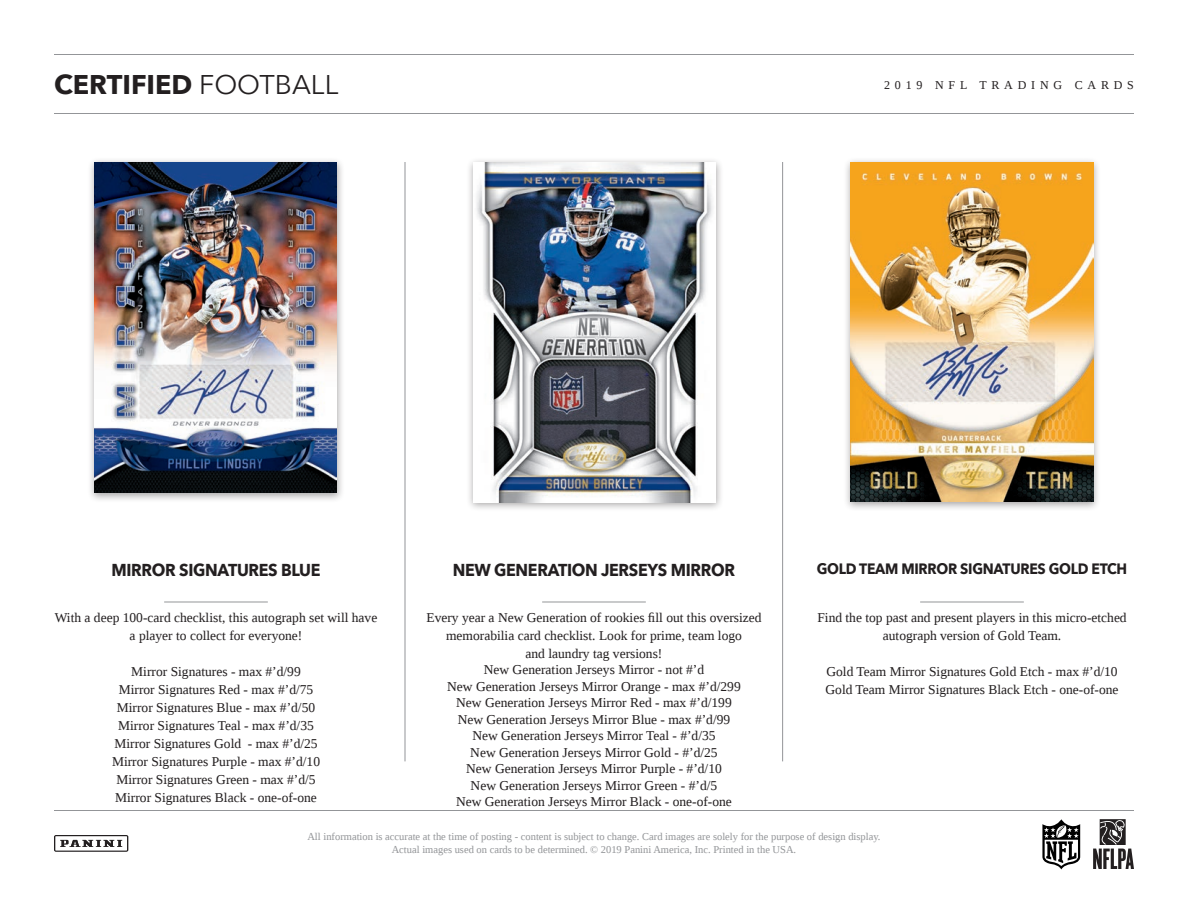
<style>
.page{position:relative;width:1188px;height:918px;background:#fff}
.page>*{position:absolute;margin:0;border:0;box-sizing:border-box;transform-origin:0 0}
.t1{font:700 27px "Avenir Next";color:#231f20}
.t2{font:700 17.25px "Avenir Next";letter-spacing:-.02em;color:#231f20;scale:.93 1}
.t3{font:700 15px "Avenir Next";letter-spacing:-.02em;color:#231f20;scale:.93 1}
.t4{font:13.5px/18px "Liberation Serif";color:#231f20;text-align:center}
.t5{font:12px "Liberation Serif";letter-spacing:.4em;color:#231f20}
.t6{font:10.5px/12.6px "Liberation Serif";color:#939598;text-align:center}
.s1{font-weight:400}
</style>
<div class="page">
<hr style="left:405px;top:162px;width:1px;height:599px;background:#939598">
<hr style="left:782px;top:162px;width:1px;height:599px;background:#939598">
<hr style="left:164px;top:602px;width:104px;height:1px;background:#939598">
<hr style="left:542px;top:602px;width:104px;height:1px;background:#939598">
<hr style="left:920px;top:602px;width:104px;height:1px;background:#939598">
<hr style="left:54px;top:113px;width:1080px;height:1px;background:#939598">
<hr style="left:54px;top:54px;width:1080px;height:1px;background:#939598">
<hr style="left:54px;top:810px;width:1080px;height:1px;background:#939598">
<svg style="left:54px;top:835px;width:74px;height:17px"></svg>
<svg style="left:1093px;top:819px;width:41px;height:50px"></svg>
<svg style="left:1042px;top:819px;width:39px;height:51px"></svg>
<div style="left:87px;top:157px;width:258px;height:346px;background:#231f20;opacity:.4"></div>
<img style="left:95px;top:162px;width:242px;height:331px">
<div style="left:843px;top:157px;width:258px;height:354px;background:#231f20;opacity:.4"></div>
<img style="left:851px;top:162px;width:242px;height:340px">
<div style="left:466px;top:157px;width:257px;height:355px;background:#231f20;opacity:.4"></div>
<img style="left:474px;top:163px;width:242px;height:339px">
<h1 class="t1" style="left:54px;top:68px;width:286px">CERTIFIED <span class="s1">FOOTBALL</span></h1>
<p class="t5" style="left:884px;top:77px;width:251px">2019 NFL TRADING CARDS</p>
<p class="t2" style="left:112px;top:560px;width:226px">MIRROR SIGNATURES BLUE</p>
<p class="t3" style="left:817px;top:560px;width:335px">GOLD TEAM MIRROR SIGNATURES GOLD ETCH</p>
<p class="t4" style="left:55px;top:608px;width:324px">With a deep 100-card checklist, this autograph set will have</p>
<p class="t4" style="left:130px;top:626px;width:174px">a player to collect for everyone!</p>
<p class="t4" style="left:131px;top:662px;width:171px">Mirror Signatures - max #’d/99</p>
<p class="t4" style="left:119px;top:680px;width:196px">Mirror Signatures Red - max #’d/75</p>
<p class="t4" style="left:117px;top:698px;width:200px">Mirror Signatures Blue - max #’d/50</p>
<p class="t4" style="left:118px;top:716px;width:197px">Mirror Signatures Teal - max #’d/35</p>
<p class="t4" style="left:114px;top:734px;width:205px">Mirror Signatures Gold - max #’d/25</p>
<p class="t4" style="left:112px;top:752px;width:210px">Mirror Signatures Purple - max #’d/10</p>
<p class="t4" style="left:117px;top:770px;width:201px">Mirror Signatures Green - max #’d/5</p>
<p class="t4" style="left:115px;top:788px;width:203px">Mirror Signatures Black - one-of-one</p>
<p class="t2" style="left:453px;top:560px;width:305px">NEW GENERATION JERSEYS MIRROR</p>
<p class="t4" style="left:426px;top:608px;width:337px">Every year a New Generation of rookies fill out this oversized memorabilia card checklist. Look for prime, team logo</p>
<p class="t4" style="left:526px;top:644px;width:138px">and laundry tag versions!</p>
<p class="t4" style="left:484px;top:661px;width:222px">New Generation Jerseys Mirror - not #’d</p>
<p class="t4" style="left:447px;top:677px;width:295px">New Generation Jerseys Mirror Orange - max #’d/299</p>
<p class="t4" style="left:456px;top:694px;width:277px">New Generation Jerseys Mirror Red - max #’d/199</p>
<p class="t4" style="left:458px;top:710px;width:274px">New Generation Jerseys Mirror Blue - max #’d/99</p>
<p class="t4" style="left:472px;top:727px;width:245px">New Generation Jerseys Mirror Teal - #’d/35</p>
<p class="t4" style="left:470px;top:743px;width:249px">New Generation Jerseys Mirror Gold - #’d/25</p>
<p class="t4" style="left:466px;top:760px;width:257px">New Generation Jerseys Mirror Purple - #’d/10</p>
<p class="t4" style="left:471px;top:776px;width:248px">New Generation Jerseys Mirror Green - #’d/5</p>
<p class="t4" style="left:456px;top:793px;width:277px">New Generation Jerseys Mirror Black - one-of-one</p>
<p class="t4" style="left:817px;top:608px;width:311px">Find the top past and present players in this micro-etched autograph version of Gold Team.</p>
<p class="t4" style="left:826px;top:662px;width:293px">Gold Team Mirror Signatures Gold Etch - max #’d/10</p>
<p class="t4" style="left:826px;top:680px;width:295px">Gold Team Mirror Signatures Black Etch - one-of-one</p>
<p class="t6" style="left:307px;top:831px;width:575px">All information is accurate at the time of posting - content is subject to change. Card images are solely for the purpose of design display.<br>Actual images used on cards to be determined. © 2019 Panini America, Inc. Printed in the USA.</p>
</div>
